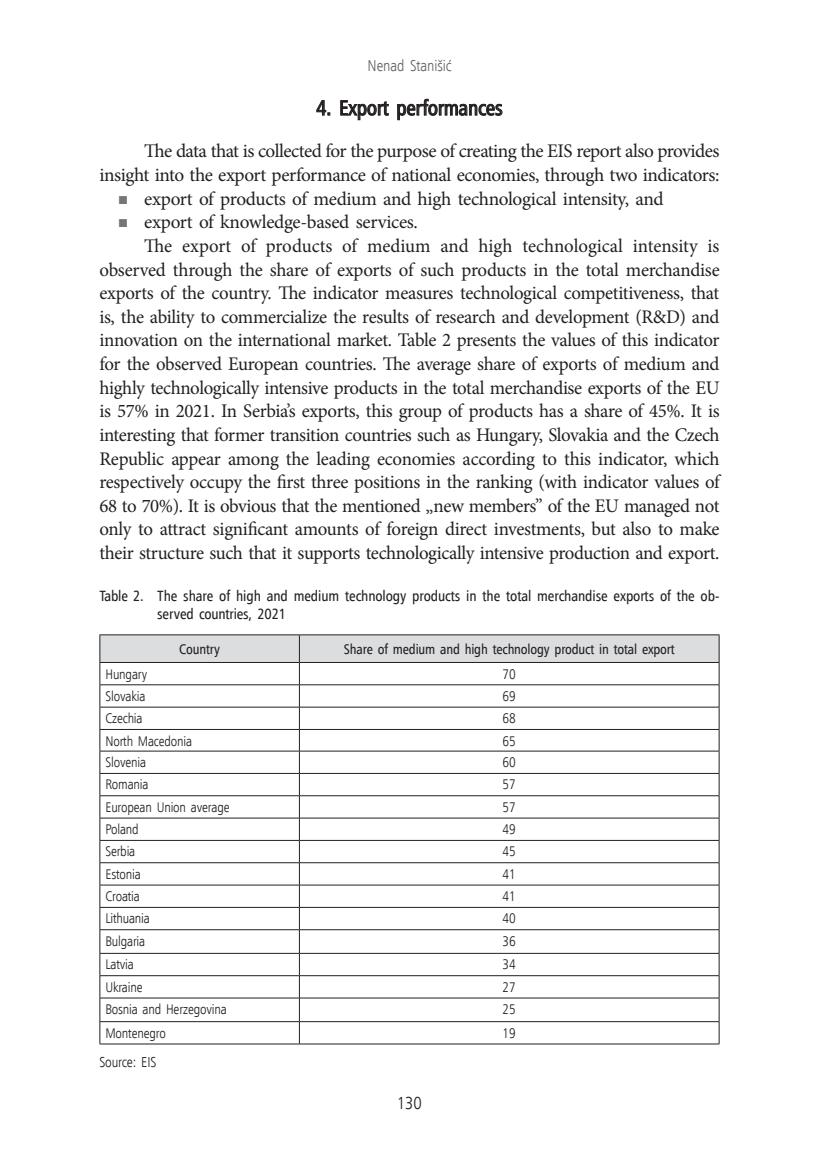
<style>
.page{position:relative;width:819px;height:1167px;background:#fff}
.page>*{position:absolute;margin:0;border:0;box-sizing:border-box;transform-origin:0 0}
.t1{font:21px "Humnst 777 Cn EU";letter-spacing:-.01em;color:#231f20}
.t2{font:19.25px "Minion Pro";letter-spacing:-.02em;color:#231f20}
.t3{font:19.25px "Minion Pro";color:#231f20}
.t4{font:17.5px "Humnst 777 Lt Cn EU";color:#231f20}
.t5{font:15.75px "Humnst 777 Lt Cn EU";letter-spacing:-.005em;color:#636366}
.t6{font:14.88px/18px "Humnst 777 Cn EU";letter-spacing:-.005em;color:#231f20}
.t7{font:14.35px "Humnst 777 Lt Cn EU";letter-spacing:-.01em;color:#231f20}
.t8{font:14px "Humnst 777 Lt Cn EU";letter-spacing:-.01em;color:#231f20}
.t9{font:14px "Humnst 777 Cn EU";letter-spacing:-.01em;color:#231f20}
.s1{font-family:"Dixieland Normal";font-size:11.38px;color:#757679}
</style>
<div class="page">
<svg style="left:317px;top:100px;width:13px;height:15px"></svg>
<svg style="left:340px;top:100px;width:49px;height:20px"></svg>
<svg style="left:397px;top:99px;width:105px;height:21px"></svg>
<hr style="left:100px;top:1043px;width:199px;height:1px;background:#231f20">
<hr style="left:299px;top:1043px;width:420px;height:1px;background:#231f20">
<svg style="left:99px;top:634px;width:621px;height:409px"></svg>
<hr style="left:99px;top:662px;width:200px;height:1px;background:#231f20">
<hr style="left:299px;top:662px;width:420px;height:1px;background:#231f20">
<p class="t5" style="left:368px;top:56px;width:85px">Nenad Stanišić</p>
<p class="t1" style="left:316px;top:95px;width:188px">4. Export performances</p>
<p class="t2" style="left:144px;top:138px;width:577px">The data that is collected for the purpose of creating the EIS report also provides</p>
<p class="t2" style="left:99px;top:162px;width:621px">insight into the export performance of national economies, through two indicators:</p>
<p class="t2" style="left:119px;top:186px;width:546px"><span class="s1">n</span> export of products of medium and high technological intensity, and</p>
<p class="t2" style="left:119px;top:209px;width:300px"><span class="s1">n</span> export of knowledge-based services.</p>
<p class="t3" style="left:144px;top:233px;width:577px">The export of products of medium and high technological intensity is</p>
<p class="t2" style="left:99px;top:256px;width:622px">observed through the share of exports of such products in the total merchandise</p>
<p class="t2" style="left:99px;top:280px;width:621px">exports of the country. The indicator measures technological competitiveness, that</p>
<p class="t2" style="left:99px;top:304px;width:622px">is, the ability to commercialize the results of research and development (R&amp;D) and</p>
<p class="t2" style="left:99px;top:327px;width:622px">innovation on the international market. Table 2 presents the values of this indicator</p>
<p class="t2" style="left:99px;top:351px;width:622px">for the observed European countries. The average share of exports of medium and</p>
<p class="t2" style="left:99px;top:374px;width:622px">highly technologically intensive products in the total merchandise exports of the EU</p>
<p class="t2" style="left:99px;top:398px;width:622px">is 57% in 2021. In Serbia’s exports, this group of products has a share of 45%. It is</p>
<p class="t2" style="left:99px;top:422px;width:622px">interesting that former transition countries such as Hungary, Slovakia and the Czech</p>
<p class="t2" style="left:99px;top:445px;width:622px">Republic appear among the leading economies according to this indicator, which</p>
<p class="t2" style="left:99px;top:469px;width:622px">respectively occupy the first three positions in the ranking (with indicator values of</p>
<p class="t2" style="left:99px;top:492px;width:621px">68 to 70%). It is obvious that the mentioned „new members” of the EU managed not</p>
<p class="t2" style="left:99px;top:516px;width:622px">only to attract significant amounts of foreign direct investments, but also to make</p>
<p class="t2" style="left:99px;top:540px;width:621px">their structure such that it supports technologically intensive production and export.</p>
<p class="t6" style="left:157px;top:586px;width:564px;text-indent:-58px">Table 2. The share of high and medium technology products in the total merchandise exports of the ob&shy;served countries, 2021</p>
<p class="t9" style="left:179px;top:640px;width:43px">Country</p>
<p class="t9" style="left:344px;top:640px;width:332px">Share of medium and high technology product in total export</p>
<p class="t8" style="left:105px;top:665px;width:43px">Hungary</p>
<p class="t8" style="left:503px;top:665px;width:15px">70</p>
<p class="t8" style="left:105px;top:687px;width:41px">Slovakia</p>
<p class="t8" style="left:503px;top:687px;width:15px">69</p>
<p class="t8" style="left:105px;top:709px;width:39px">Czechia</p>
<p class="t8" style="left:503px;top:709px;width:15px">68</p>
<p class="t8" style="left:105px;top:732px;width:88px">North Macedonia</p>
<p class="t8" style="left:503px;top:732px;width:15px">65</p>
<p class="t8" style="left:105px;top:753px;width:42px">Slovenia</p>
<p class="t8" style="left:503px;top:753px;width:15px">60</p>
<p class="t8" style="left:105px;top:775px;width:45px">Romania</p>
<p class="t8" style="left:503px;top:775px;width:15px">57</p>
<p class="t8" style="left:105px;top:798px;width:126px">European Union average</p>
<p class="t8" style="left:503px;top:798px;width:15px">57</p>
<p class="t8" style="left:105px;top:820px;width:35px">Poland</p>
<p class="t8" style="left:503px;top:820px;width:15px">49</p>
<p class="t8" style="left:105px;top:842px;width:31px">Serbia</p>
<p class="t8" style="left:503px;top:842px;width:15px">45</p>
<p class="t8" style="left:105px;top:865px;width:37px">Estonia</p>
<p class="t8" style="left:503px;top:865px;width:15px">41</p>
<p class="t8" style="left:105px;top:887px;width:36px">Croatia</p>
<p class="t8" style="left:503px;top:887px;width:15px">41</p>
<p class="t8" style="left:105px;top:909px;width:46px">Lithuania</p>
<p class="t8" style="left:503px;top:909px;width:15px">40</p>
<p class="t8" style="left:105px;top:932px;width:41px">Bulgaria</p>
<p class="t8" style="left:503px;top:932px;width:15px">36</p>
<p class="t8" style="left:105px;top:955px;width:30px">Latvia</p>
<p class="t8" style="left:503px;top:955px;width:15px">34</p>
<p class="t8" style="left:105px;top:978px;width:39px">Ukraine</p>
<p class="t8" style="left:503px;top:978px;width:15px">27</p>
<p class="t8" style="left:105px;top:1000px;width:123px">Bosnia and Herzegovina</p>
<p class="t8" style="left:503px;top:1000px;width:15px">25</p>
<p class="t8" style="left:105px;top:1024px;width:62px">Montenegro</p>
<p class="t8" style="left:503px;top:1024px;width:15px">19</p>
<p class="t7" style="left:99px;top:1053px;width:58px">Source: EIS</p>
<p class="t4" style="left:397px;top:1091px;width:26px">130</p>
</div>
